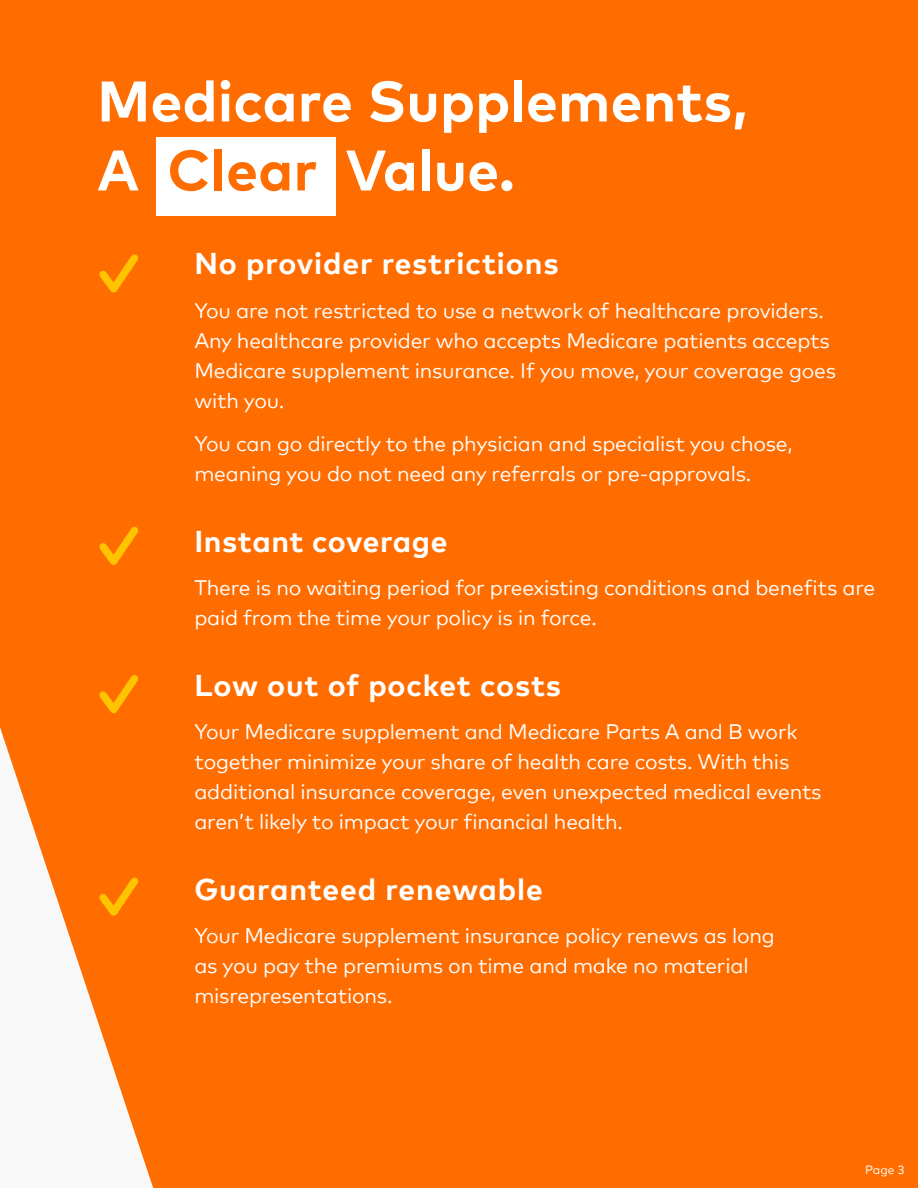
<style>
.page{position:relative;width:918px;height:1188px;background:#ff6d00}
.page>*{position:absolute;margin:0;border:0;box-sizing:border-box;transform-origin:0 0}
.t1{font:700 57px/69px "Mark Pro";letter-spacing:.005em;color:#fff}
.t2{font:700 30px "Mark Pro";letter-spacing:.03em;color:#fff}
.t3{font:21px/30px "Mark Pro";letter-spacing:-.01em;color:#fff}
.t4{font:12px "Mark Pro";color:#fff}
.s1{color:#ff6d00}
</style>
<div class="page">
<div style="left:156px;top:137px;width:179px;height:78px;background:#fff"></div>
<svg style="left:93px;top:248px;width:52px;height:54px;background:#ff7a00"></svg>
<svg style="left:93px;top:520px;width:52px;height:54px;background:#ff7a00"></svg>
<svg style="left:93px;top:668px;width:52px;height:55px;background:#ff7a00"></svg>
<svg style="left:93px;top:871px;width:52px;height:54px;background:#ff7a00"></svg>
<h1 class="t1" style="left:97px;top:62px;width:652px">Medicare Supplements,<br>A <span class="s1">Clear</span> Value.</h1>
<h2 class="t2" style="left:194px;top:241px;width:366px">No provider restrictions</h2>
<p class="t3" style="left:194px;top:294px;width:643px">You are not restricted to use a network of healthcare providers.<br>Any healthcare provider who accepts Medicare patients accepts Medicare supplement insurance. If you move, your coverage goes with you.</p>
<p class="t3" style="left:194px;top:427px;width:600px">You can go directly to the physician and specialist you chose, meaning you do not need any referrals or pre-approvals.</p>
<h2 class="t2" style="left:194px;top:518px;width:255px">Instant coverage</h2>
<p class="t3" style="left:194px;top:571px;width:682px">There is no waiting period for preexisting conditions and benefits are paid from the time your policy is in force.</p>
<h2 class="t2" style="left:194px;top:662px;width:368px">Low out of pocket costs</h2>
<p class="t3" style="left:194px;top:715px;width:629px">Your Medicare supplement and Medicare Parts A and B work together minimize your share of health care costs. With this additional insurance coverage, even unexpected medical events aren’t likely to impact your financial health.</p>
<h2 class="t2" style="left:194px;top:866px;width:350px">Guaranteed renewable</h2>
<p class="t3" style="left:194px;top:919px;width:582px">Your Medicare supplement insurance policy renews as long as you pay the premiums on time and make no material misrepresentations.</p>
<p class="t4" style="left:865px;top:1161px;width:41px">Page 3</p>
</div>
